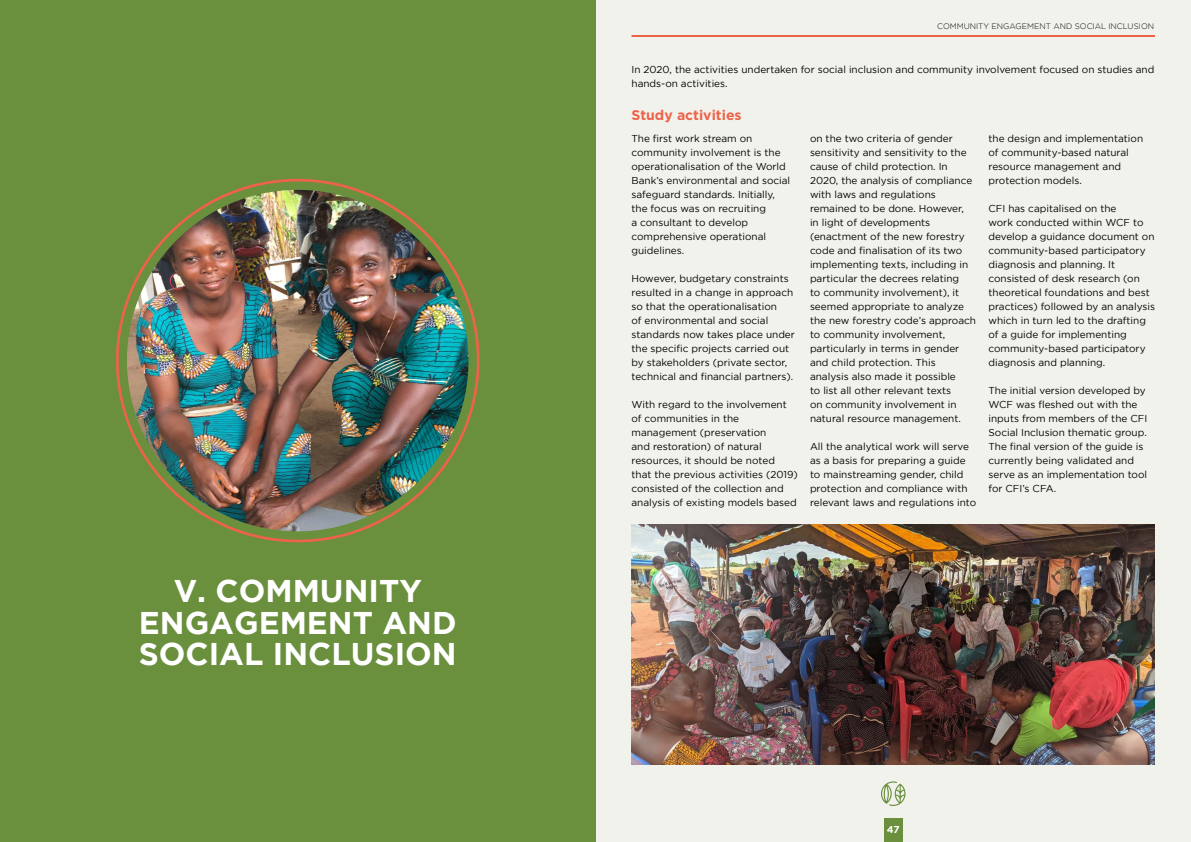
<style>
.page{position:relative;width:1191px;height:842px;background:#f2f2ed}
.page>*{position:absolute;margin:0;border:0;box-sizing:border-box;transform-origin:0 0}
.t1{font:700 31.4px/31.4px "Gotham";color:#fff;text-align:center}
.t2{font:700 14px "Gotham Pro";color:#ed634a}
.t3{font:10px/14px "Gotham";color:#000}
.t4{font:700 10px "Gotham";color:#fff}
.t5{font:300 8px "Gotham";color:#000}
</style>
<div class="page">
<div style="left:0;top:0;width:595px;height:842px;background:#6a8f3d"></div>
<svg style="left:881px;top:781px;width:24px;height:25px"></svg>
<div style="left:884px;top:818px;width:18px;height:24px;background:#6a8f3d"></div>
<hr style="left:631px;top:35px;width:524px;height:2px;background:#ed634a">
<img style="left:127px;top:190px;width:341px;height:341px;border-radius:171px">
<img style="left:631px;top:524px;width:524px;height:240px">
<h1 class="t1" style="left:139px;top:574px;width:319px">V. COMMUNITY<br>ENGAGEMENT AND<br>SOCIAL INCLUSION</h1>
<p class="t5" style="left:937px;top:22px;width:218px">COMMUNITY ENGAGEMENT AND SOCIAL INCLUSION</p>
<p class="t3" style="left:631px;top:62px;width:524px">In 2020, the activities undertaken for social inclusion and community involvement focused on studies and hands-on activities.</p>
<h2 class="t2" style="left:631px;top:107px;width:112px">Study activities</h2>
<p class="t3" style="left:631px;top:131px;width:160px">The first work stream on community involvement is the operationalisation of the World<br>Bank’s environmental and social safeguard standards. Initially, the focus was on recruiting<br>a consultant to develop comprehensive operational guidelines.</p>
<p class="t3" style="left:631px;top:271px;width:165px">However, budgetary constraints resulted in a change in approach so that the operationalisation<br>of environmental and social standards now takes place under the specific projects carried out by stakeholders (private sector, technical and financial partners).</p>
<p class="t3" style="left:631px;top:397px;width:168px">With regard to the involvement of communities in the management (preservation<br>and restoration) of natural resources, it should be noted<br>that the previous activities (2019) consisted of the collection and analysis of existing models based</p>
<p class="t3" style="left:810px;top:131px;width:167px">on the two criteria of gender sensitivity and sensitivity to the cause of child protection. In<br>2020, the analysis of compliance with laws and regulations remained to be done. However,<br>in light of developments (enactment of the new forestry code and finalisation of its two implementing texts, including in particular the decrees relating<br>to community involvement), it seemed appropriate to analyze the new forestry code’s approach to community involvement, particularly in terms in gender and child protection. This analysis also made it possible<br>to list all other relevant texts<br>on community involvement in natural resource management.</p>
<p class="t3" style="left:810px;top:439px;width:168px">All the analytical work will serve as a basis for preparing a guide to mainstreaming gender, child protection and compliance with relevant laws and regulations into</p>
<p class="t3" style="left:988px;top:131px;width:156px">the design and implementation of community-based natural resource management and protection models.</p>
<p class="t3" style="left:988px;top:201px;width:168px">CFI has capitalised on the<br>work conducted within WCF to develop a guidance document on community-based participatory diagnosis and planning. It consisted of desk research (on theoretical foundations and best practices) followed by an analysis which in turn led to the drafting of a guide for implementing community-based participatory diagnosis and planning.</p>
<p class="t3" style="left:988px;top:383px;width:160px">The initial version developed by<br>WCF was fleshed out with the inputs from members of the CFI<br>Social Inclusion thematic group.<br>The final version of the guide is currently being validated and serve as an implementation tool for CFI’s CFA.</p>
<p class="t4" style="left:886px;top:824px;width:15px">47</p>
</div>
